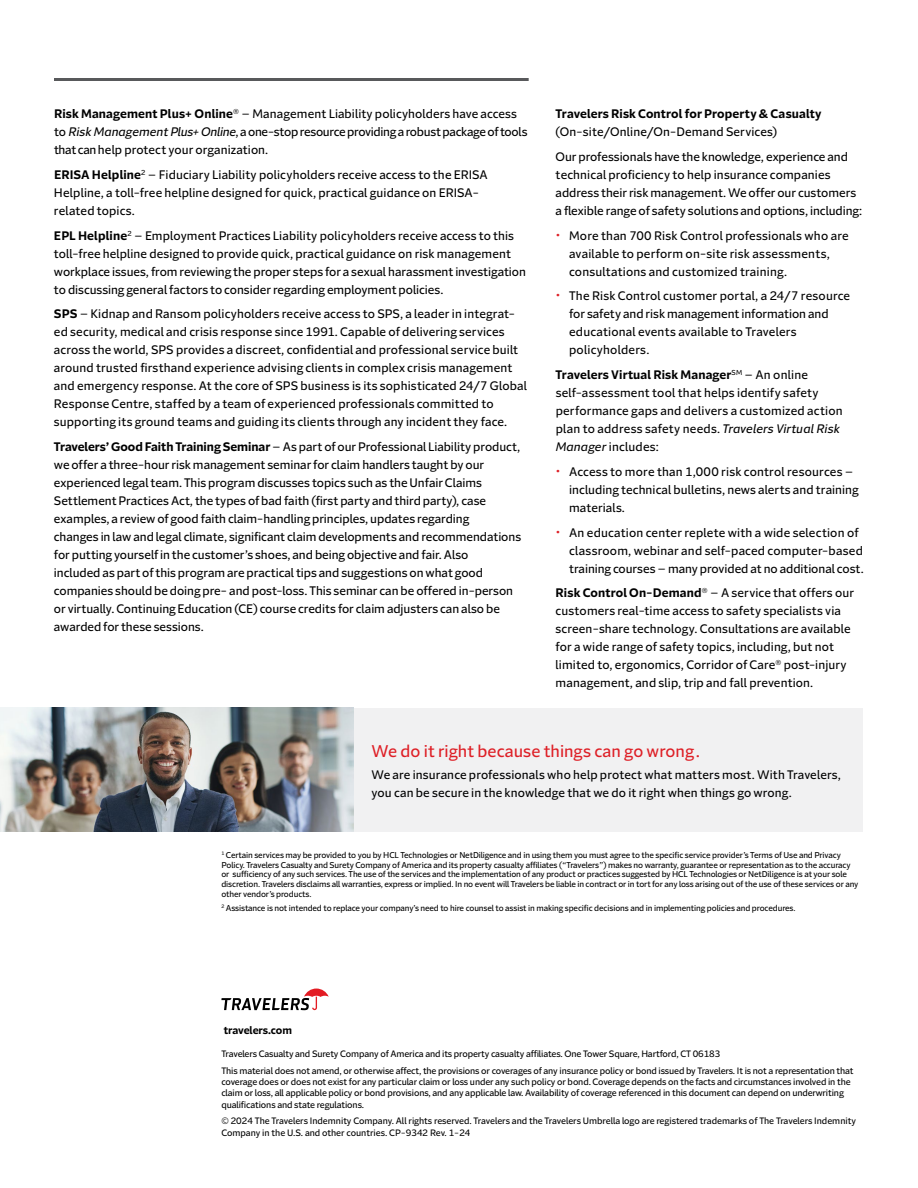
<style>
.page{position:relative;width:918px;height:1188px;background:#fff}
.page>*{position:absolute;margin:0;border:0;box-sizing:border-box;transform-origin:0 0}
.t1{font:16.5px "Batterson Sans";letter-spacing:.005em;color:#de1f26}
.t2{font:12px/18px "Batterson Sans";letter-spacing:.01em;color:#000}
.t3{font:700 12px "Batterson Sans";letter-spacing:.01em;color:#000}
.t4{font:700 10.5px "Batterson Sans";letter-spacing:-.005em;color:#000}
.t5{font:9px/11.2px "Batterson Sans";letter-spacing:-.01em;color:#000}
.t6{font:8.25px/9.8px "Batterson Sans";letter-spacing:-.01em;color:#000}
.s1{font-weight:700}
.s2{font-style:italic}
.s3{font-size:14.25px;color:#de1f26}
</style>
<div class="page">
<div style="left:1px;top:708px;width:862px;height:124px;background:#f1f1f2"></div>
<img style="left:0;top:708px;width:353px;height:124px">
<svg style="left:221px;top:989px;width:108px;height:21px"></svg>
<hr style="left:54px;top:78px;width:475px;height:3px;background:#58595b">
<p class="t2" style="left:54px;top:105px;width:475px"><span class="s1">Risk Management Plus+ Online</span><sup>®</sup> – Management Liability policyholders have access to <span class="s2">Risk Management Plus+ Online</span>, a one-stop resource providing a robust package of tools that can help protect your organization.</p>
<p class="t2" style="left:54px;top:166px;width:435px"><span class="s1">ERISA Helpline</span><sup>2</sup> – Fiduciary Liability policyholders receive access to the ERISA<br>Helpline, a toll-free helpline designed for quick, practical guidance on ERISA&shy;related topics.</p>
<p class="t2" style="left:54px;top:226px;width:474px"><span class="s1">EPL Helpline</span><sup>2</sup> – Employment Practices Liability policyholders receive access to this toll-free helpline designed to provide quick, practical guidance on risk management workplace issues, from reviewing the proper steps for a sexual harassment investigation to discussing general factors to consider regarding employment policies.</p>
<p class="t2" style="left:54px;top:305px;width:475px"><span class="s1">SPS</span> – Kidnap and Ransom policyholders receive access to SPS, a leader in integrat&shy;ed security, medical and crisis response since 1991. Capable of delivering services across the world, SPS provides a discreet, confidential and professional service built around trusted firsthand experience advising clients in complex crisis management and emergency response. At the core of SPS business is its sophisticated 24/7 Global Response Centre, staffed by a team of experienced professionals committed to supporting its ground teams and guiding its clients through any incident they face.</p>
<p class="t2" style="left:54px;top:438px;width:469px"><span class="s1">Travelers’ Good Faith Training Seminar</span> – As part of our Professional Liability product, we offer a three-hour risk management seminar for claim handlers taught by our experienced legal team. This program discusses topics such as the Unfair Claims Settlement Practices Act, the types of bad faith (first party and third party), case examples, a review of good faith claim-handling principles, updates regarding<br>changes in law and legal climate, significant claim developments and recommendations for putting yourself in the customer’s shoes, and being objective and fair. Also<br>included as part of this program are practical tips and suggestions on what good companies should be doing pre- and post-loss. This seminar can be offered in-person or virtually. Continuing Education (CE) course credits for claim adjusters can also be awarded for these sessions.</p>
<p class="t3" style="left:556px;top:106px;width:267px">Travelers Risk Control for Property &amp; Casualty</p>
<p class="t2" style="left:556px;top:119px;width:294px;line-height:24.8px">(On-site/Online/On-Demand Services)<br>Our professionals have the knowledge, experience and</p>
<p class="t2" style="left:556px;top:166px;width:308px">technical proficiency to help insurance companies address their risk management. We offer our customers a flexible range of safety solutions and options, including:</p>
<p class="t2" style="left:569px;top:226px;width:281px;text-indent:-14px"><span class="s3">•</span> More than 700 Risk Control professionals who are available to perform on-site risk assessments, consultations and customized training.</p>
<p class="t2" style="left:569px;top:287px;width:282px;text-indent:-14px"><span class="s3">•</span> The Risk Control customer portal, a 24/7 resource for safety and risk management information and educational events available to Travelers policyholders.</p>
<p class="t2" style="left:556px;top:366px;width:289px"><span class="s1">Travelers Virtual Risk Manager</span><sup>SM</sup> – An online self-assessment tool that helps identify safety performance gaps and delivers a customized action plan to address safety needs. <span class="s2">Travelers Virtual Risk Manager</span> includes:</p>
<p class="t2" style="left:569px;top:463px;width:291px;text-indent:-14px"><span class="s3">•</span> Access to more than 1,000 risk control resources – including technical bulletins, news alerts and training materials.</p>
<p class="t2" style="left:569px;top:523px;width:296px;text-indent:-14px"><span class="s3">•</span> An education center replete with a wide selection of classroom, webinar and self-paced computer-based training courses – many provided at no additional cost.</p>
<p class="t2" style="left:556px;top:584px;width:300px"><span class="s1">Risk Control On-Demand</span><sup>®</sup> – A service that offers our customers real-time access to safety specialists via screen-share technology. Consultations are available for a wide range of safety topics, including, but not limited to, ergonomics, Corridor of Care<sup>®</sup> post-injury management, and slip, trip and fall prevention.</p>
<h1 class="t1" style="left:372px;top:740px;width:333px">We do it right because things can go wrong.</h1>
<p class="t2" style="left:372px;top:766px;width:471px">We are insurance professionals who help protect what matters most. With Travelers, you can be secure in the knowledge that we do it right when things go wrong.</p>
<p class="t6" style="left:221px;top:850px;width:639px"><sup>1</sup> Certain services may be provided to you by HCL Technologies or NetDiligence and in using them you must agree to the specific service provider’s Terms of Use and Privacy Policy. Travelers Casualty and Surety Company of America and its property casualty affiliates (“Travelers”) makes no warranty, guarantee or representation as to the accuracy or sufficiency of any such services. The use of the services and the implementation of any product or practices suggested by HCL Technologies or NetDiligence is at your sole discretion. Travelers disclaims all warranties, express or implied. In no event will Travelers be liable in contract or in tort for any loss arising out of the use of these services or any other vendor’s products.</p>
<p class="t6" style="left:221px;top:903px;width:576px"><sup>2</sup> Assistance is not intended to replace your company’s need to hire counsel to assist in making specific decisions and in implementing policies and procedures.</p>
<p class="t4" style="left:224px;top:1023px;width:70px">travelers.com</p>
<p class="t5" style="left:221px;top:1046px;width:634px;line-height:16.6px">Travelers Casualty and Surety Company of America and its property casualty affiliates. One Tower Square, Hartford, CT 06183<br>This material does not amend, or otherwise affect, the provisions or coverages of any insurance policy or bond issued by Travelers. It is not a representation that</p>
<p class="t5" style="left:221px;top:1076px;width:631px">coverage does or does not exist for any particular claim or loss under any such policy or bond. Coverage depends on the facts and circumstances involved in the claim or loss, all applicable policy or bond provisions, and any applicable law. Availability of coverage referenced in this document can depend on underwriting qualifications and state regulations.</p>
<p class="t5" style="left:221px;top:1116px;width:636px">© 2024 The Travelers Indemnity Company. All rights reserved. Travelers and the Travelers Umbrella logo are registered trademarks of The Travelers Indemnity<br>Company in the U.S. and other countries. CP-9342 Rev. 1-24</p>
</div>
